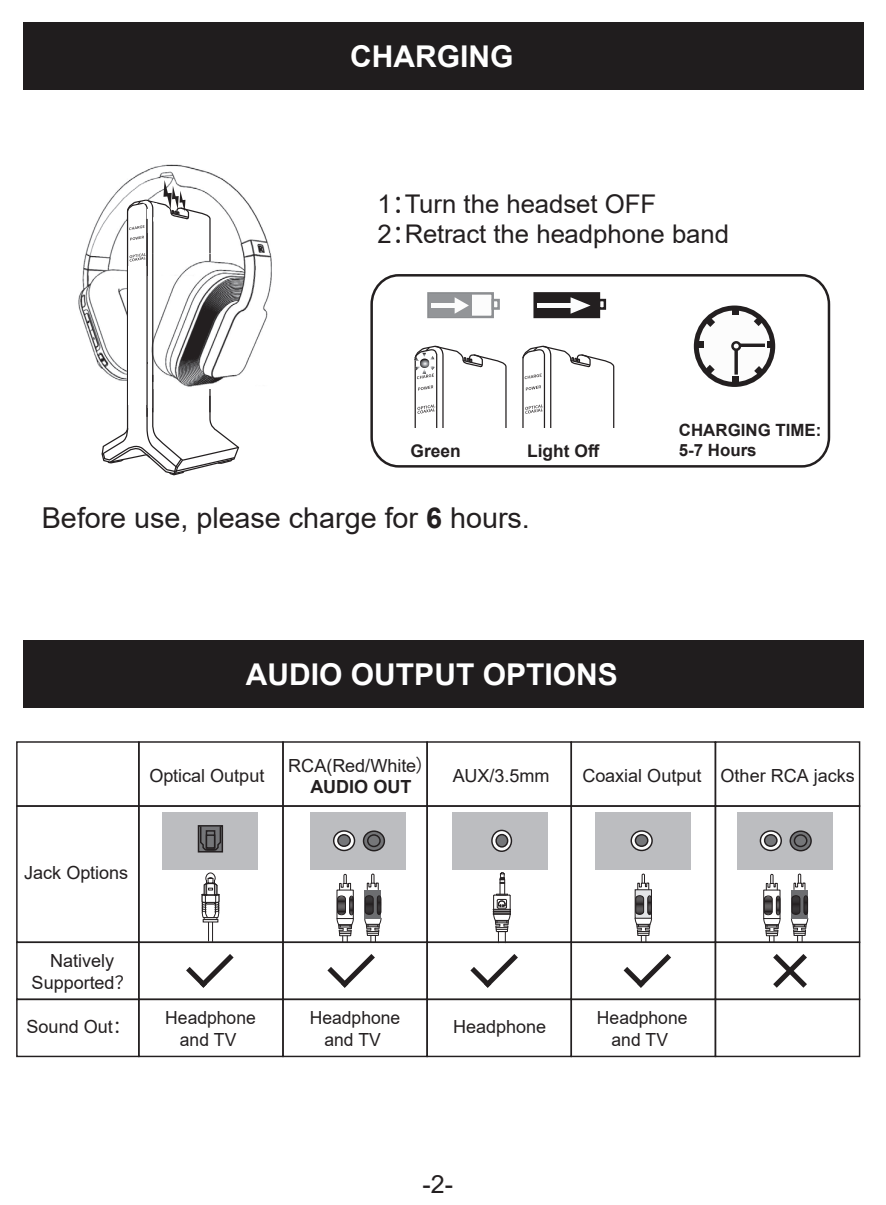
<style>
.page{position:relative;width:886px;height:1205px;background:#fff}
.page>*{position:absolute;margin:0;border:0;box-sizing:border-box;transform-origin:0 0}
.t1{font:700 30px "Arial";color:#fff}
.t2{font:28.75px "Arial";color:#231f20}
.t3{font:25.75px/31px "Arial";color:#231f20}
.t4{font:25px "Arial";color:#231f20}
.t5{font:18px/21.8px "Arial";color:#231f20;text-align:center}
.t6{font:700 17.5px "Arial";color:#231f20}
.t7{font:700 17px/20.2px "Arial";color:#231f20}
.s1{font-family:"Source Han Sans CN"}
.s2{font-weight:700}
</style>
<div class="page">
<div style="left:23px;top:640px;width:840px;height:67px;background:#201d1e"></div>
<div style="left:16px;top:741px;width:124px;height:65px;border:1px solid #231f20"></div>
<div style="left:138px;top:741px;width:146px;height:65px;border:1px solid #231f20"></div>
<div style="left:282px;top:741px;width:146px;height:65px;border:1px solid #231f20"></div>
<div style="left:426px;top:741px;width:146px;height:65px;border:1px solid #231f20"></div>
<div style="left:570px;top:741px;width:146px;height:65px;border:1px solid #231f20"></div>
<div style="left:16px;top:805px;width:124px;height:137px;border:1px solid #231f20"></div>
<div style="left:138px;top:805px;width:146px;height:137px;border:1px solid #231f20"></div>
<div style="left:282px;top:805px;width:146px;height:137px;border:1px solid #231f20"></div>
<div style="left:426px;top:805px;width:146px;height:137px;border:1px solid #231f20"></div>
<div style="left:570px;top:805px;width:146px;height:137px;border:1px solid #231f20"></div>
<div style="left:16px;top:941px;width:124px;height:58px;border:1px solid #231f20"></div>
<div style="left:138px;top:941px;width:146px;height:58px;border:1px solid #231f20"></div>
<div style="left:282px;top:941px;width:146px;height:58px;border:1px solid #231f20"></div>
<div style="left:426px;top:941px;width:146px;height:58px;border:1px solid #231f20"></div>
<div style="left:570px;top:941px;width:146px;height:58px;border:1px solid #231f20"></div>
<div style="left:16px;top:998px;width:124px;height:58px;border:1px solid #231f20"></div>
<div style="left:138px;top:998px;width:146px;height:58px;border:1px solid #231f20"></div>
<div style="left:282px;top:998px;width:146px;height:58px;border:1px solid #231f20"></div>
<div style="left:426px;top:998px;width:146px;height:58px;border:1px solid #231f20"></div>
<div style="left:570px;top:998px;width:146px;height:58px;border:1px solid #231f20"></div>
<div style="left:714px;top:741px;width:146px;height:65px;border:1px solid #231f20"></div>
<div style="left:714px;top:805px;width:146px;height:137px;border:1px solid #231f20"></div>
<div style="left:714px;top:941px;width:146px;height:58px;border:1px solid #231f20"></div>
<div style="left:714px;top:998px;width:146px;height:58px;border:1px solid #231f20"></div>
<svg style="left:186px;top:954px;width:48px;height:33px"></svg>
<svg style="left:327px;top:954px;width:48px;height:33px"></svg>
<svg style="left:470px;top:954px;width:48px;height:33px"></svg>
<svg style="left:623px;top:954px;width:48px;height:33px"></svg>
<svg style="left:492px;top:872px;width:19px;height:70px"></svg>
<div style="left:452px;top:811px;width:96px;height:58px;background:#bcbdc0"></div>
<svg style="left:492px;top:830px;width:19px;height:21px"></svg>
<div style="left:491px;top:829px;width:21px;height:22px;border:1px solid #231f20;border-radius:50%"></div>
<svg style="left:496px;top:834px;width:11px;height:12px"></svg>
<div style="left:495px;top:833px;width:13px;height:14px;border:1px solid #231f20;border-radius:50%"></div>
<div style="left:310px;top:811px;width:95px;height:58px;background:#bcbdc0"></div>
<svg style="left:334px;top:830px;width:20px;height:20px"></svg>
<div style="left:333px;top:830px;width:22px;height:21px;border:1px solid #231f20;border-radius:50%"></div>
<svg style="left:338px;top:834px;width:12px;height:12px"></svg>
<div style="left:337px;top:833px;width:14px;height:13px;border:1px solid #231f20;border-radius:50%"></div>
<svg style="left:363px;top:831px;width:21px;height:19px"></svg>
<div style="left:363px;top:830px;width:22px;height:21px;border:1px solid #231f20;border-radius:50%"></div>
<svg style="left:368px;top:834px;width:12px;height:12px"></svg>
<div style="left:367px;top:834px;width:14px;height:13px;border:1px solid #231f20;border-radius:50%"></div>
<svg style="left:336px;top:873px;width:18px;height:69px"></svg>
<svg style="left:364px;top:873px;width:18px;height:69px"></svg>
<svg style="left:634px;top:873px;width:18px;height:69px"></svg>
<div style="left:595px;top:811px;width:96px;height:58px;background:#bcbdc0"></div>
<svg style="left:631px;top:830px;width:21px;height:20px"></svg>
<div style="left:630px;top:830px;width:23px;height:21px;border:1px solid #231f20;border-radius:50%"></div>
<svg style="left:635px;top:834px;width:12px;height:12px"></svg>
<div style="left:634px;top:833px;width:14px;height:13px;border:1px solid #231f20;border-radius:50%"></div>
<svg style="left:773px;top:954px;width:34px;height:33px"></svg>
<div style="left:737px;top:811px;width:95px;height:58px;background:#bcbdc0"></div>
<svg style="left:760px;top:830px;width:21px;height:20px"></svg>
<div style="left:759px;top:830px;width:23px;height:21px;border:1px solid #231f20;border-radius:50%"></div>
<svg style="left:764px;top:834px;width:13px;height:12px"></svg>
<div style="left:764px;top:833px;width:13px;height:13px;border:1px solid #231f20;border-radius:50%"></div>
<svg style="left:790px;top:831px;width:21px;height:19px"></svg>
<div style="left:789px;top:830px;width:22px;height:21px;border:1px solid #231f20;border-radius:50%"></div>
<svg style="left:794px;top:834px;width:12px;height:12px"></svg>
<div style="left:793px;top:834px;width:14px;height:13px;border:1px solid #231f20;border-radius:50%"></div>
<svg style="left:763px;top:873px;width:18px;height:69px"></svg>
<svg style="left:790px;top:873px;width:18px;height:69px"></svg>
<div style="left:163px;top:811px;width:95px;height:58px;background:#bcbdc0"></div>
<div style="left:198px;top:825px;width:25px;height:27px;background:#231f20"></div>
<svg style="left:199px;top:825px;width:23px;height:26px"></svg>
<div style="left:208px;top:917px;width:5px;height:25px;border:1px solid #231f20"></div>
<div style="left:203px;top:919px;width:15px;height:3px;border:1px solid #231f20"></div>
<svg style="left:201px;top:872px;width:19px;height:49px"></svg>
<div style="left:427px;top:292px;width:67px;height:26px;background:#fcfcfc;border:2px solid #8c8e91"></div>
<div style="left:491px;top:299px;width:9px;height:11px;background:#fcfcfc;border:2px solid #8e9093"></div>
<div style="left:429px;top:294px;width:43px;height:22px;background:#939598"></div>
<hr style="left:431px;top:303px;width:24px;height:4px;background:#fcfcfc">
<svg style="left:454px;top:297px;width:15px;height:17px"></svg>
<div style="left:694px;top:305px;width:81px;height:82px;border:5px solid #231f20;border-radius:50%"></div>
<div style="left:732px;top:308px;width:7px;height:7px;background:#231f20"></div>
<div style="left:732px;top:376px;width:7px;height:7px;background:#231f20"></div>
<div style="left:697px;top:341px;width:7px;height:7px;background:#231f20"></div>
<div style="left:766px;top:341px;width:7px;height:7px;background:#231f20"></div>
<svg style="left:753px;top:316px;width:10px;height:10px"></svg>
<svg style="left:705px;top:365px;width:9px;height:9px"></svg>
<svg style="left:705px;top:317px;width:10px;height:10px"></svg>
<svg style="left:754px;top:366px;width:10px;height:9px"></svg>
<div style="left:731px;top:341px;width:10px;height:10px;border:2px solid #231f20;border-radius:50%"></div>
<svg style="left:739px;top:343px;width:26px;height:4px"></svg>
<svg style="left:734px;top:349px;width:4px;height:25px"></svg>
<svg style="left:533px;top:292px;width:67px;height:26px"></svg>
<svg style="left:599px;top:299px;width:7px;height:11px"></svg>
<div style="left:535px;top:294px;width:64px;height:22px;background:#231f20"></div>
<hr style="left:538px;top:303px;width:34px;height:4px;background:#fcfcfc">
<svg style="left:570px;top:297px;width:20px;height:17px"></svg>
<div style="left:370px;top:274px;width:460px;height:193px;border:2px solid #231f20;border-radius:28px"></div>
<img style="left:78px;top:164px;width:193px;height:205px">
<img style="left:240px;top:253px;width:32px;height:121px">
<svg style="left:101px;top:180px;width:139px;height:296px"></svg>
<svg style="left:414px;top:345px;width:201px;height:83px"></svg>
<hr style="left:146px;top:219px;width:2px;height:198px;background:#231f20">
<div style="left:23px;top:22px;width:840px;height:68px;background:#201d1e"></div>
<h1 class="t1" style="left:350px;top:36px;width:165px">CHARGING</h1>
<h3 class="t3" style="left:377px;top:188px;width:353px">1<span class="s1">：</span>Turn the headset OFF<br>2<span class="s1">：</span>Retract the headphone band</h3>
<p class="t6" style="left:410px;top:438px;width:52px">Green</p>
<p class="t6" style="left:527px;top:438px;width:74px">Light Off</p>
<h2 class="t2" style="left:42px;top:498px;width:489px">Before use, please charge for <span class="s2">6</span> hours.</h2>
<h1 class="t1" style="left:246px;top:653px;width:373px">AUDIO OUTPUT OPTIONS</h1>
<p class="t7" style="left:679px;top:420px;width:144px">CHARGING TIME:<br>5-7 Hours</p>
<p class="t5" style="left:288px;top:754px;width:147px">RCA(Red/White<span class="s1">）<br></span><span class="s2">AUDIO OUT</span></p>
<p class="t5" style="left:149px;top:764px;width:116px">Optical Output</p>
<p class="t5" style="left:453px;top:764px;width:98px">AUX/3.5mm</p>
<p class="t5" style="left:582px;top:764px;width:121px">Coaxial Output</p>
<p class="t5" style="left:720px;top:764px;width:136px">Other RCA jacks</p>
<p class="t5" style="left:24px;top:861px;width:106px">Jack Options</p>
<p class="t5" style="left:32px;top:949px;width:103px">Natively<br>Supported<span class="s1">？</span></p>
<p class="t5" style="left:27px;top:1015px;width:106px">Sound Out<span class="s1">：</span></p>
<p class="t5" style="left:453px;top:1015px;width:95px">Headphone</p>
<p class="t5" style="left:165px;top:1006px;width:92px">Headphone and TV</p>
<p class="t5" style="left:310px;top:1006px;width:92px">Headphone and TV</p>
<p class="t5" style="left:597px;top:1006px;width:92px">Headphone and TV</p>
<h3 class="t4" style="left:422px;top:1166px;width:32px">-2-</h3>
</div>
